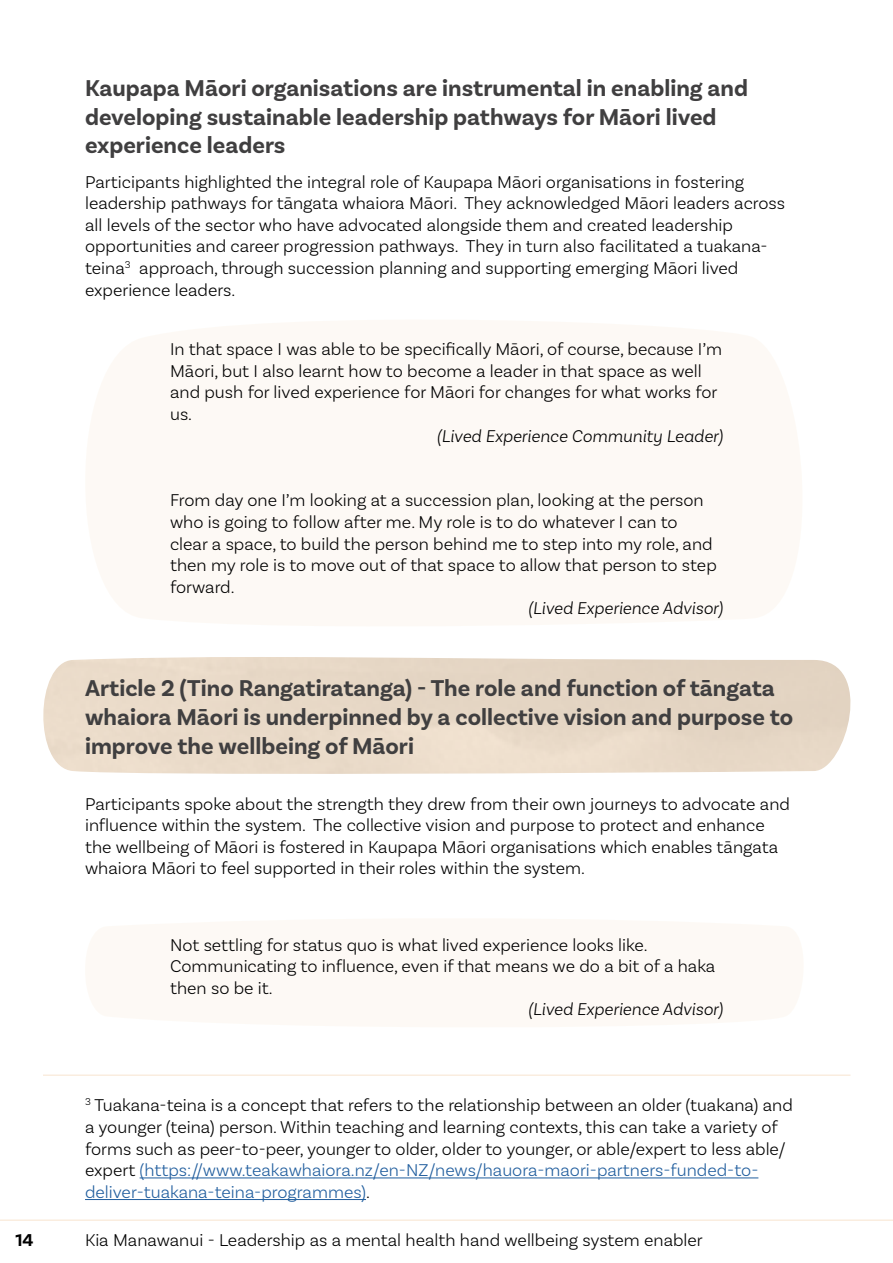
<style>
.page{position:relative;width:893px;height:1263px;background:#fff}
.page>*{position:absolute;margin:0;border:0;box-sizing:border-box;transform-origin:0 0}
.t1{font:700 24px/28.8px "Basic Sans";color:#403f40}
.t2{font:300 18px/21.6px "Basic Sans";color:#000}
.t3{font:italic 300 18px "Basic Sans";color:#000}
.t4{font:700 18px "Basic Sans";color:#000}
.s1{color:#215e9e}
</style>
<div class="page">
<hr style="left:0;top:1219px;width:893px;height:2px;background:#faeddf">
<hr style="left:140px;top:1177px;width:618px;height:1px;background:#215e9e">
<hr style="left:85px;top:1199px;width:281px;height:1px;background:#215e9e">
<hr style="left:43px;top:1074px;width:807px;height:2px;background:#faeddf">
<h1 class="t1" style="left:85px;top:74px;width:664px">Kaupapa Māori organisations are instrumental in enabling and developing sustainable leadership pathways for Māori lived experience leaders</h1>
<p class="t2" style="left:85px;top:170px;width:702px">Participants highlighted the integral role of Kaupapa Māori organisations in fostering leadership pathways for tāngata whaiora Māori. They acknowledged Māori leaders across all levels of the sector who have advocated alongside them and created leadership opportunities and career progression pathways. They in turn also facilitated a tuakana&shy;teina<sup>3</sup> approach, through succession planning and supporting emerging Māori lived experience leaders.</p>
<p class="t2" style="left:170px;top:338px;width:554px">In that space I was able to be specifically Māori, of course, because I’m Māori, but I also learnt how to become a leader in that space as well and push for lived experience for Māori for changes for what works for us.</p>
<p class="t3" style="left:437px;top:425px;width:288px">(Lived Experience Community Leader)</p>
<p class="t2" style="left:170px;top:489px;width:548px">From day one I’m looking at a succession plan, looking at the person who is going to follow after me. My role is to do whatever I can to clear a space, to build the person behind me to step into my role, and then my role is to move out of that space to allow that person to step forward.</p>
<p class="t3" style="left:528px;top:598px;width:196px">(Lived Experience Advisor)</p>
<h1 class="t1" style="left:85px;top:674px;width:710px">Article 2 (Tino Rangatiratanga) - The role and function of tāngata whaiora Māori is underpinned by a collective vision and purpose to improve the wellbeing of Māori</h1>
<p class="t2" style="left:85px;top:792px;width:706px">Participants spoke about the strength they drew from their own journeys to advocate and influence within the system. The collective vision and purpose to protect and enhance the wellbeing of Māori is fostered in Kaupapa Māori organisations which enables tāngata whaiora Māori to feel supported in their roles within the system.</p>
<p class="t2" style="left:170px;top:933px;width:547px">Not settling for status quo is what lived experience looks like.<br>Communicating to influence, even if that means we do a bit of a haka then so be it.</p>
<p class="t3" style="left:528px;top:999px;width:196px">(Lived Experience Advisor)</p>
<p class="t2" style="left:85px;top:1094px;width:709px"><sup>3</sup> Tuakana-teina is a concept that refers to the relationship between an older (tuakana) and a younger (teina) person. Within teaching and learning contexts, this can take a variety of forms such as peer-to-peer, younger to older, older to younger, or able/expert to less able/ expert <span class="s1">(https://www.teakawhaiora.nz/en-NZ/news/hauora-maori-partners-funded-to&shy;deliver-tuakana-teina-programmes)</span>.</p>
<p class="t4" style="left:15px;top:1229px;width:20px">14</p>
<p class="t2" style="left:85px;top:1229px;width:619px">Kia Manawanui - Leadership as a mental health hand wellbeing system enabler</p>
</div>
